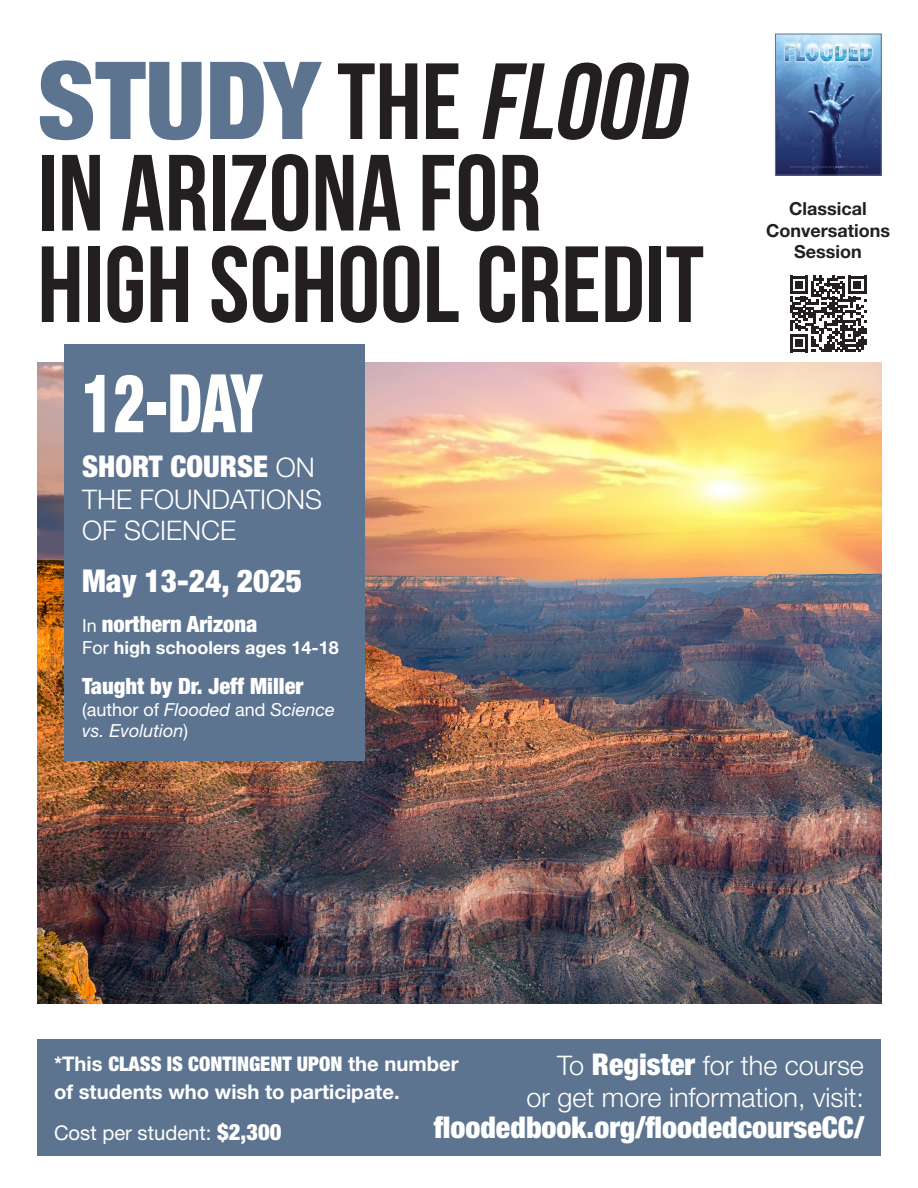
<style>
.page{position:relative;width:918px;height:1188px;background:#fff}
.page>*{position:absolute;margin:0;border:0;box-sizing:border-box;transform-origin:0 0}
.t1{font:700 108px "Bebas Neue";color:#231f20}
.t2{font:900 condensed 108px "Helvetica Neue";color:#5d7490}
.t3{font:900 condensed 81px "Helvetica Neue";color:#fff;scale:.75 1}
.t4{font:900 condensed 31.5px "Helvetica Neue";color:#fff}
.t5{font:900 condensed 30px "Helvetica Neue";color:#fff}
.t6{font:300 27px/31.5px "Helvetica Neue";color:#fff}
.t7{font:900 condensed 22.5px "Helvetica Neue";color:#fff}
.t8{font:700 20.25px/28.2px "Helvetica Neue";color:#fff}
.t9{font:20.25px "Helvetica Neue";color:#fff}
.t10{font:italic 18px/21.6px "Helvetica Neue";color:#fff}
.t11{font:700 18px/21.6px "Helvetica Neue";color:#231f20;text-align:center}
.t12{font:700 18px "Helvetica Neue";color:#fff}
.s1{font-family:"Bebas Neue";font-weight:700;font-stretch:normal;color:#231f20}
.s2{font-family:"Bebas Neue";font-weight:700;font-style:italic;font-stretch:normal;color:#231f20}
.s3{font-weight:300;font-stretch:normal;font-size:27px}
.s4{font-weight:400;font-stretch:normal;font-size:18px}
.s5{font-weight:400}
.s6{font-style:normal}
.s7{font-weight:900;font-stretch:condensed;font-size:30px}
.s8{font-weight:900;font-stretch:condensed}
.s9{font-weight:900;font-stretch:condensed;font-size:22.5px}
</style>
<div class="page">
<img style="left:38px;top:362px;width:843px;height:642px">
<div style="left:65px;top:344px;width:300px;height:416px;background:#5d7490"></div>
<div style="left:38px;top:1039px;width:843px;height:117px;background:#5d7490"></div>
<img style="left:777px;top:36px;width:103px;height:138px">
<div style="left:775px;top:34px;width:107px;height:142px;border:1px solid #5d7490"></div>
<svg style="left:790px;top:276px;width:76px;height:76px"></svg>
<p class="t2" style="left:38px;top:12px;width:666px">STUDY <span class="s1">THE</span> <span class="s2">Flood</span></p>
<p class="t1" style="left:38px;top:134px;width:506px">IN ARIZONA FOR</p>
<p class="t1" style="left:38px;top:225px;width:668px">HIGH SCHOOL CREDIT</p>
<p class="t3" style="left:82px;top:337px;width:242px">12-DAY</p>
<p class="t5" style="left:82px;top:442px;width:234px">SHORT COURSE <span class="s3">ON</span></p>
<p class="t6" style="left:82px;top:481px;width:242px">THE FOUNDATIONS<br>OF SCIENCE</p>
<p class="t4" style="left:82px;top:554px;width:222px">May 13-24, 2025</p>
<p class="t7" style="left:82px;top:606px;width:177px"><span class="s4">In</span> northern Arizona</p>
<p class="t12" style="left:82px;top:633px;width:258px"><span class="s5">For</span> high schoolers ages 14-18</p>
<p class="t7" style="left:82px;top:668px;width:223px">Taught by Dr. Jeff Miller</p>
<p class="t10" style="left:82px;top:700px;width:254px"><span class="s6">(author of</span> Flooded <span class="s6">and</span> Science vs. Evolution<span class="s6">)</span></p>
<p class="t11" style="left:766px;top:199px;width:126px">Classical<br>Conversations</p>
<p class="t11" style="left:794px;top:242px;width:69px">Session</p>
<p class="t6" style="left:526px;top:1048px;width:339px;text-align:right">To <span class="s7">Register</span> for the course<br>or get more information, visit:</p>
<p class="t5" style="left:434px;top:1103px;width:432px">floodedbook.org/floodedcourseCC/</p>
<p class="t8" style="left:54px;top:1050px;width:406px">*This <span class="s8">CLASS IS CONTINGENT UPON</span> the number of students who wish to participate.</p>
<p class="t9" style="left:54px;top:1119px;width:229px">Cost per student: <span class="s9">$2,300</span></p>
</div>
